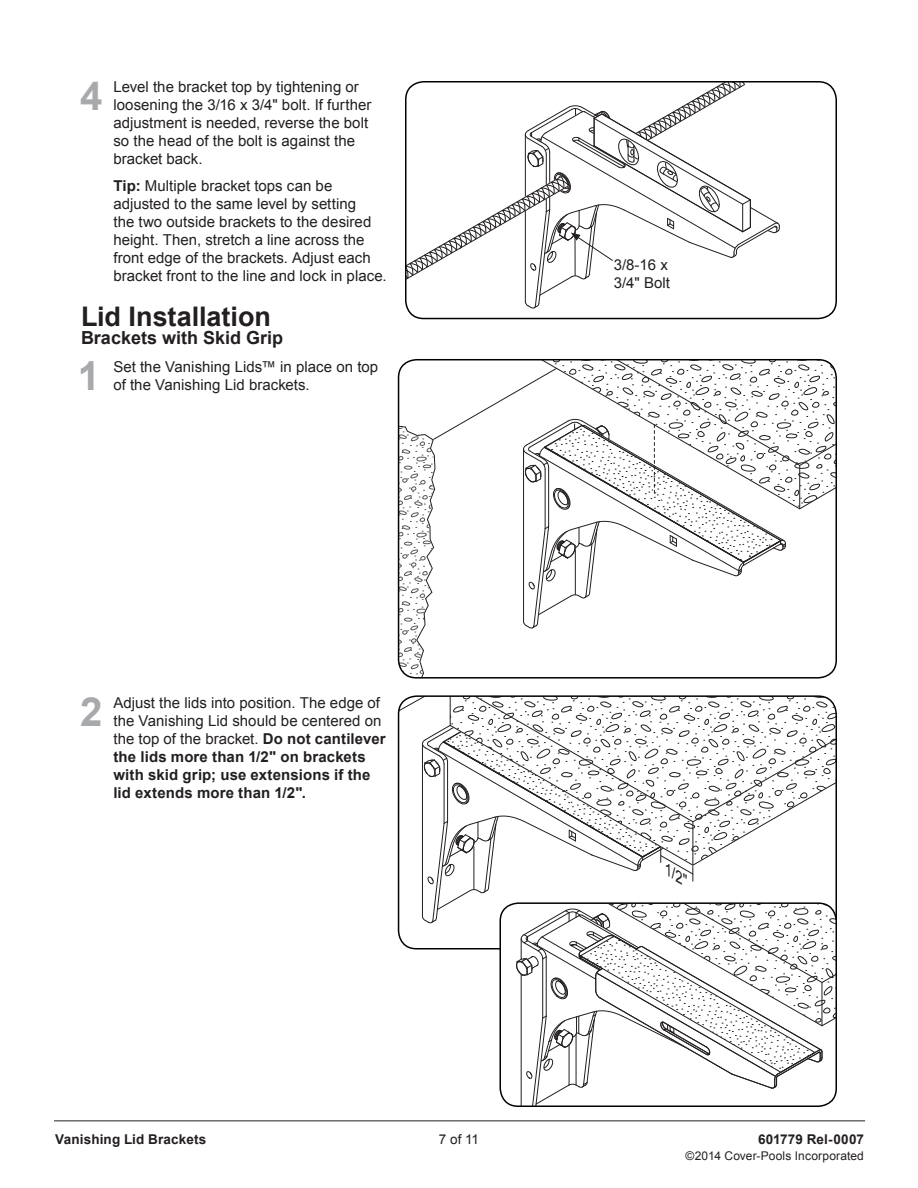
<style>
.page{position:relative;width:918px;height:1188px;background:#fff}
.page>*{position:absolute;margin:0;border:0;box-sizing:border-box;transform-origin:0 0}
.Instruction_Text{font:700 40.2px "Arial";color:#a8a9ad}
.Section_title{font:700 27px "Arial";color:#231f20}
.Subsection_Title{font:700 18px "Arial";color:#231f20}
.Instruction_Text_2nd{font:15px/18px "Arial";letter-spacing:.005em;color:#231f20}
.Instruction_Text-2{font:15px/18px "Arial";letter-spacing:.005em;color:#231f20}
.Instruction_Text-3{font:700 15px/18px "Arial";letter-spacing:.01em;color:#231f20}
.t1{font:italic 15px "Arial";color:#231f20}
.t2{font:700 13.5px "Arial";letter-spacing:.01em;color:#231f20}
.t3{font:13.5px "Arial";color:#231f20}
.t4{font:12px "Arial";letter-spacing:.015em;color:#231f20}
.s1{font-weight:700}
.s2{font-weight:400}
</style>
<div class="page">
<svg style="left:800px;top:360px;width:36px;height:150px"></svg>
<svg style="left:800px;top:397px;width:34px;height:69px"></svg>
<svg style="left:786px;top:362px;width:14px;height:148px"></svg>
<svg style="left:399px;top:360px;width:387px;height:318px"></svg>
<div style="left:398px;top:359px;width:439px;height:320px;border:2px solid #000101;border-radius:18px"></div>
<div style="left:405px;top:81px;width:432px;height:238px;border:2px solid #000101;border-radius:18px"></div>
<svg style="left:406px;top:82px;width:374px;height:227px"></svg>
<svg style="left:399px;top:696px;width:437px;height:410px"></svg>
<div style="left:500px;top:902px;width:337px;height:205px;border:2px solid #000101;border-radius:18px"></div>
<hr style="left:54px;top:1120px;width:811px;height:1px;background:#231f20">
<p class="Instruction_Text" style="left:80px;top:69px;width:24px">4</p>
<p class="Instruction_Text-2" style="left:113px;top:78px;width:260px">Level the bracket top by tightening or loosening the 3/16 x 3/4" bolt. If further adjustment is needed, reverse the bolt so the head of the bolt is against the bracket back.</p>
<p class="Instruction_Text_2nd" style="left:113px;top:177px;width:275px"><span class="s1">Tip:</span> Multiple bracket tops can be adjusted to the same level by setting<br>the two outside brackets to the desired height. Then, stretch a line across the front edge of the brackets. Adjust each bracket front to the line and lock in place.</p>
<p class="Section_title" style="left:81px;top:299px;width:191px">Lid Installation</p>
<p class="Subsection_Title" style="left:81px;top:326px;width:204px">Brackets with Skid Grip</p>
<p class="Instruction_Text" style="left:78px;top:349px;width:24px">1</p>
<p class="Instruction_Text-2" style="left:113px;top:358px;width:266px">Set the Vanishing Lids™ in place on top of the Vanishing Lid brackets.</p>
<p class="Instruction_Text" style="left:80px;top:685px;width:24px">2</p>
<p class="Instruction_Text-3" style="left:113px;top:694px;width:274px"><span class="s2">Adjust the lids into position. The edge of the Vanishing Lid should be centered on the top of the bracket.</span> Do not cantilever the lids more than 1/2" on brackets with skid grip; use extensions if the lid extends more than 1/2".</p>
<p class="Instruction_Text_2nd" style="left:614px;top:256px;width:58px">3/8-16 x<br>3/4" Bolt</p>
<p class="t1" style="left:672px;top:861px;width:28px;rotate:30deg">1/2"</p>
<p class="t2" style="left:55px;top:1130px;width:153px">Vanishing Lid Brackets</p>
<p class="t3" style="left:439px;top:1130px;width:42px">7 of 11</p>
<p class="t2" style="left:758px;top:1130px;width:107px">601779 Rel-0007</p>
<p class="t4" style="left:686px;top:1148px;width:180px">©2014 Cover-Pools Incorporated</p>
</div>
